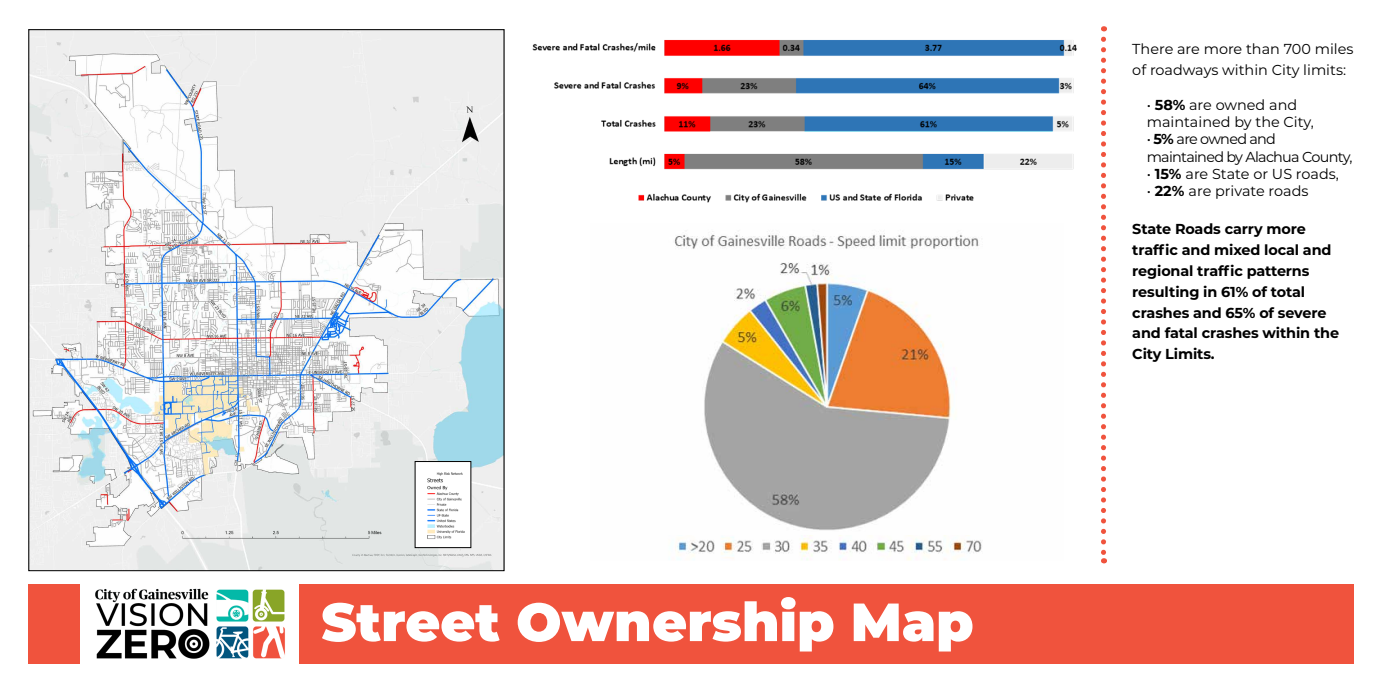
<style>
.page{position:relative;width:1383px;height:692px;background:#fff}
.page>*{position:absolute;margin:0;border:0;box-sizing:border-box;transform-origin:0 0}
.t1{font:900 53.6px "Montserrat";color:#fff}
.t2{font:700 14.4px/20.8px "Montserrat";letter-spacing:-.01em;color:#000}
.t3{font:14.4px/20.8px "Montserrat";color:#000}
.t4{font:14.4px/17.3px "Montserrat";letter-spacing:-.05em;color:#000}
.s1{font-weight:700}
</style>
<div class="page">
<div style="left:29px;top:583px;width:1325px;height:79px;background:#f0533d"></div>
<div style="left:81px;top:583px;width:218px;height:81px;background:#fff"></div>
<img style="left:95px;top:588px;width:190px;height:71px">
<svg style="left:1101px;top:39px;width:5px;height:524px"></svg>
<img style="left:31px;top:31px;width:471px;height:537px">
<img style="left:417px;top:463px;width:52px;height:82px">
<img style="left:532px;top:40px;width:545px;height:163px">
<img style="left:674px;top:231px;width:305px;height:299px">
<img style="left:677px;top:535px;width:305px;height:25px">
<h1 class="t1" style="left:321px;top:581px;width:654px">Street Ownership Map</h1>
<p class="t3" style="left:1132px;top:38px;width:223px">There are more than 700 miles of roadways within City limits:</p>
<p class="t3" style="left:1146px;top:95px;width:169px;line-height:17.3px">• <span class="s1">58%</span> are owned and maintained by the City,</p>
<p class="t4" style="left:1146px;top:130px;width:207px">• <span class="s1">5%</span> are owned and maintained by Alachua County,</p>
<p class="t3" style="left:1146px;top:163px;width:194px">• <span class="s1">15%</span> are State or US roads,</p>
<p class="t3" style="left:1146px;top:180px;width:163px">• <span class="s1">22%</span> are private roads</p>
<p class="t2" style="left:1132px;top:218px;width:208px">State Roads carry more traffic and mixed local and regional traffic patterns resulting in 61% of total crashes and 65% of severe and fatal crashes within the<br>City Limits.</p>
</div>
